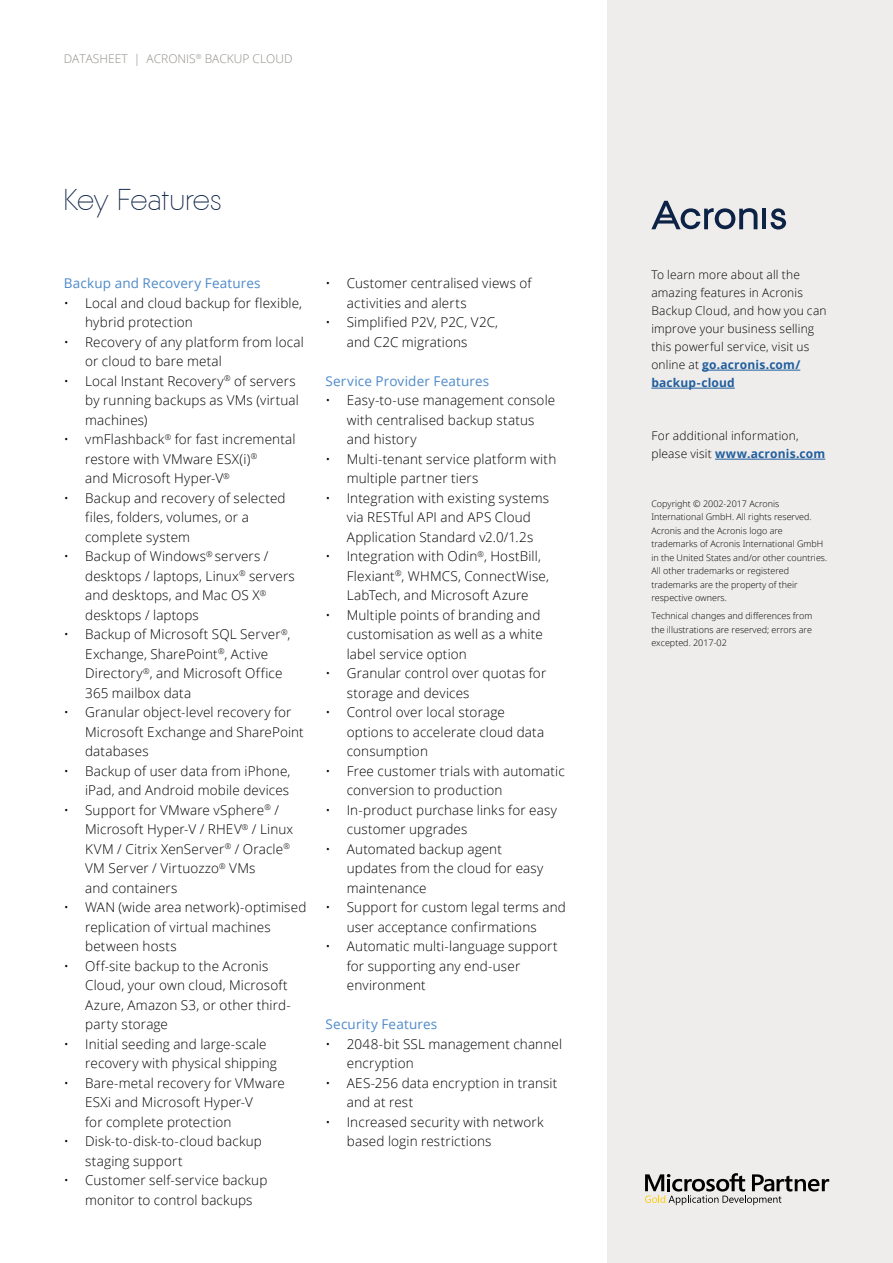
<style>
.page{position:relative;width:893px;height:1263px;background:#fff}
.page>*{position:absolute;margin:0;border:0;box-sizing:border-box;transform-origin:0 0}
.t1{font:300 30px "Acronis";letter-spacing:-.025em;color:#0d2345}
.t2{font:300 13.5px/19.5px "Open Sans";letter-spacing:.01em;color:#000}
.t3{font:13.5px "Open Sans";letter-spacing:.01em;color:#4e8ac9}
.t4{font:300 12px/18px "Open Sans";letter-spacing:.015em;color:#000}
.t5{font:300 12px "Open Sans";color:#918e87}
.t6{font:300 9px/13.5px "Open Sans";color:#000}
.s1{font-weight:700;color:#215e9e}
</style>
<div class="page">
<div style="left:608px;top:0;width:285px;height:1263px;background:#eeedec"></div>
<hr style="left:702px;top:370px;width:98px;height:1px;background:#215e9e">
<hr style="left:651px;top:388px;width:84px;height:1px;background:#215e9e">
<hr style="left:715px;top:459px;width:110px;height:1px;background:#215e9e">
<hr style="left:762px;top:209px;width:4px;height:20px;background:#0d2345">
<svg style="left:770px;top:208px;width:16px;height:21px"></svg>
<svg style="left:651px;top:201px;width:106px;height:28px"></svg>
<svg style="left:645px;top:1173px;width:184px;height:32px"></svg>
<p class="t5" style="left:64px;top:51px;width:230px">DATASHEET | ACRONIS<sup>®</sup> BACKUP CLOUD</p>
<h1 class="t1" style="left:63px;top:183px;width:160px">Key Features</h1>
<p class="t3" style="left:64px;top:274px;width:198px">Backup and Recovery Features</p>
<p class="t2" style="left:85px;top:292px;width:218px;text-indent:-21px">• Local and cloud backup for flexible, hybrid protection</p>
<p class="t2" style="left:85px;top:331px;width:220px;text-indent:-21px">• Recovery of any platform from local or cloud to bare metal</p>
<p class="t2" style="left:85px;top:370px;width:215px;text-indent:-21px">• Local Instant Recovery<sup>®</sup> of servers by running backups as VMs (virtual machines)</p>
<p class="t2" style="left:85px;top:429px;width:212px;text-indent:-21px">• vmFlashback<sup>®</sup> for fast incremental restore with VMware ESX(i)<sup>®<br></sup>and Microsoft Hyper-V<sup>®</sup></p>
<p class="t2" style="left:85px;top:487px;width:202px;text-indent:-21px">• Backup and recovery of selected files, folders, volumes, or a complete system</p>
<p class="t2" style="left:85px;top:546px;width:211px;text-indent:-21px">• Backup of Windows<sup>®</sup> servers / desktops / laptops, Linux<sup>®</sup> servers and desktops, and Mac OS X<sup>® </sup>desktops / laptops</p>
<p class="t2" style="left:85px;top:624px;width:207px;text-indent:-21px">• Backup of Microsoft SQL Server<sup>®</sup>,<br>Exchange, SharePoint<sup>®</sup>, Active<br>Directory<sup>®</sup>, and Microsoft Office<br>365 mailbox data</p>
<p class="t2" style="left:85px;top:702px;width:220px;text-indent:-21px">• Granular object-level recovery for<br>Microsoft Exchange and SharePoint databases</p>
<p class="t2" style="left:64px;top:760px;width:228px;text-align:right">• Backup of user data from iPhone, iPad, and Android mobile devices</p>
<p class="t2" style="left:85px;top:799px;width:210px;text-indent:-21px">• Support for VMware vSphere<sup>®</sup> /<br>Microsoft Hyper-V / RHEV<sup>®</sup> / Linux<br>KVM / Citrix XenServer<sup>®</sup> / Oracle<sup>®<br></sup>VM Server / Virtuozzo<sup>®</sup> VMs<br>and containers</p>
<p class="t2" style="left:85px;top:897px;width:223px;text-indent:-21px">• WAN (wide area network)-optimised replication of virtual machines between hosts</p>
<p class="t2" style="left:85px;top:955px;width:207px;text-indent:-21px">• Off-site backup to the Acronis<br>Cloud, your own cloud, Microsoft<br>Azure, Amazon S3, or other third&shy;party storage</p>
<p class="t2" style="left:85px;top:1033px;width:193px;text-indent:-21px">• Initial seeding and large-scale recovery with physical shipping</p>
<p class="t2" style="left:85px;top:1072px;width:201px;text-indent:-21px">• Bare-metal recovery for VMware<br>ESXi and Microsoft Hyper-V<br>for complete protection</p>
<p class="t2" style="left:85px;top:1131px;width:178px;text-indent:-21px">• Disk-to-disk-to-cloud backup staging support</p>
<p class="t2" style="left:64px;top:1170px;width:205px;text-align:center">• Customer self-service backup monitor to control backups</p>
<p class="t2" style="left:347px;top:273px;width:186px;text-indent:-21px">• Customer centralised views of activities and alerts</p>
<p class="t2" style="left:347px;top:312px;width:153px;text-indent:-21px">• Simplified P2V, P2C, V2C, and C2C migrations</p>
<p class="t3" style="left:326px;top:371px;width:165px">Service Provider Features</p>
<p class="t2" style="left:347px;top:390px;width:210px;text-indent:-21px">• Easy-to-use management console with centralised backup status and history</p>
<p class="t2" style="left:347px;top:448px;width:211px;text-indent:-21px">• Multi-tenant service platform with multiple partner tiers</p>
<p class="t2" style="left:326px;top:487px;width:225px;text-align:center">• Integration with existing systems via RESTful API and APS Cloud<br>Application Standard v2.0/1.2s</p>
<p class="t2" style="left:347px;top:546px;width:204px;text-indent:-21px">• Integration with Odin<sup>®</sup>, HostBill,<br>Flexiant<sup>®</sup>, WHMCS, ConnectWise,<br>LabTech, and Microsoft Azure</p>
<p class="t2" style="left:347px;top:604px;width:197px;text-indent:-21px">• Multiple points of branding and customisation as well as a white label service option</p>
<p class="t2" style="left:347px;top:663px;width:201px;text-indent:-21px">• Granular control over quotas for storage and devices</p>
<p class="t2" style="left:347px;top:702px;width:199px;text-indent:-21px">• Control over local storage options to accelerate cloud data consumption</p>
<p class="t2" style="left:347px;top:760px;width:220px;text-indent:-21px">• Free customer trials with automatic conversion to production</p>
<p class="t2" style="left:347px;top:799px;width:212px;text-indent:-21px">• In-product purchase links for easy customer upgrades</p>
<p class="t2" style="left:347px;top:838px;width:198px;text-indent:-21px">• Automated backup agent updates from the cloud for easy maintenance</p>
<p class="t2" style="left:326px;top:897px;width:242px;text-align:center">• Support for custom legal terms and user acceptance confirmations</p>
<p class="t2" style="left:347px;top:936px;width:212px;text-indent:-21px">• Automatic multi-language support for supporting any end-user environment</p>
<p class="t3" style="left:326px;top:1015px;width:113px">Security Features</p>
<p class="t2" style="left:347px;top:1033px;width:217px;text-indent:-21px">• 2048-bit SSL management channel encryption</p>
<p class="t2" style="left:347px;top:1072px;width:212px;text-indent:-21px">• AES-256 data encryption in transit and at rest</p>
<p class="t2" style="left:347px;top:1111px;width:198px;text-indent:-21px">• Increased security with network based login restrictions</p>
<p class="t4" style="left:651px;top:266px;width:177px">To learn more about all the amazing features in Acronis<br>Backup Cloud, and how you can improve your business selling this powerful service, visit us online at <span class="s1">go.acronis.com/ backup-cloud</span></p>
<p class="t4" style="left:651px;top:427px;width:175px">For additional information, please visit <span class="s1">www.acronis.com</span></p>
<p class="t6" style="left:651px;top:496px;width:177px">Copyright © 2002-2017 Acronis International GmbH. All rights reserved.<br>Acronis and the Acronis logo are trademarks of Acronis International GmbH in the United States and/or other countries.<br>All other trademarks or registered trademarks are the property of their respective owners.</p>
<p class="t6" style="left:651px;top:609px;width:162px;text-align:justify">Technical changes and differences from the illustrations are reserved; errors are excepted. 2017-02</p>
</div>
